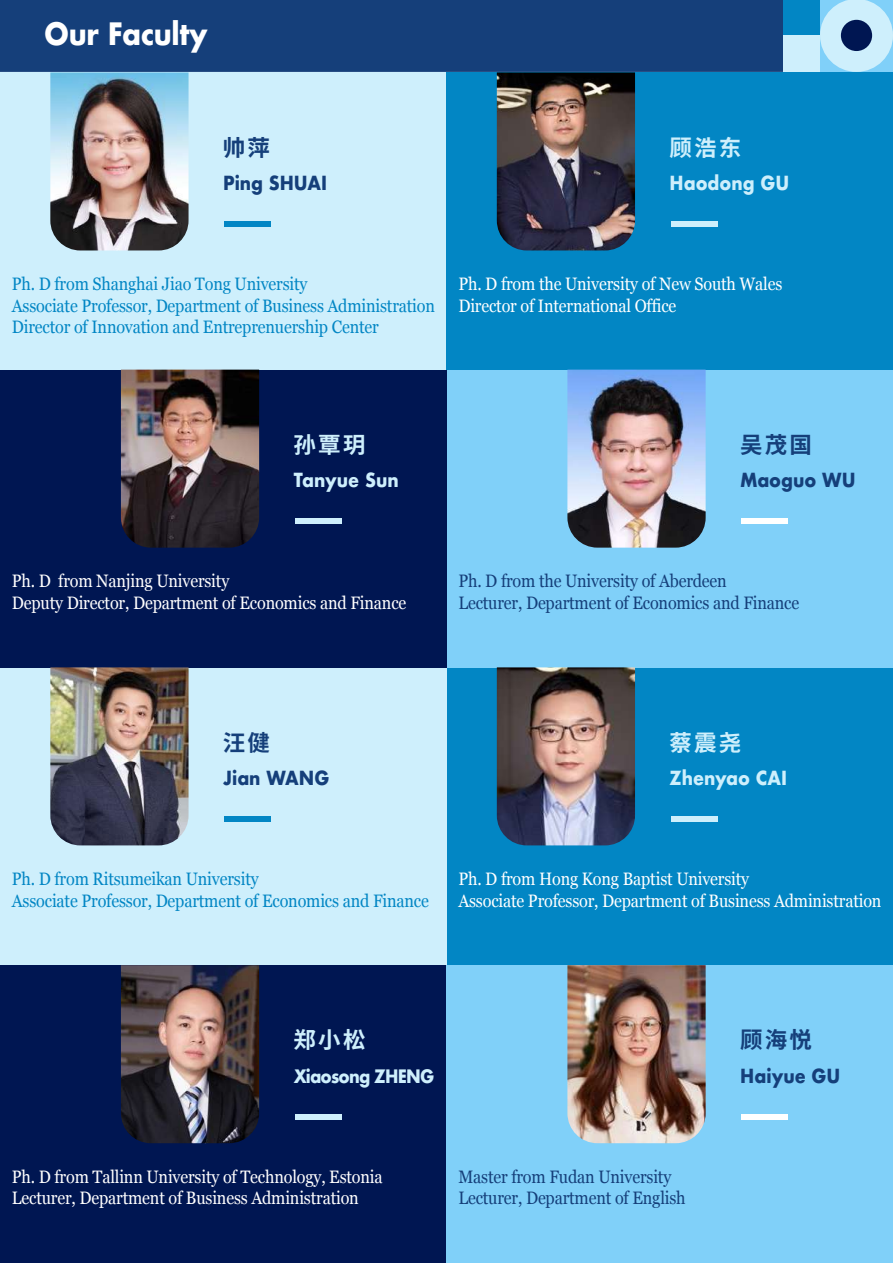
<style>
.page{position:relative;width:893px;height:1263px;background:#fff}
.page>*{position:absolute;margin:0;border:0;box-sizing:border-box;transform-origin:0 0}
.t1{font:700 30px "Futura";letter-spacing:-.01em;color:#fff;scale:.9 1}
.t2{font:700 22.5px "Source Han Sans CN";letter-spacing:.1em;color:#ceeffc}
.t3{font:700 22.5px "Source Han Sans CN";letter-spacing:.1em;color:#153f7a}
.t4{font:700 18.9px "Futura";color:#153f7a;scale:.9 1}
.t5{font:700 18.9px "Futura";color:#ceeffc;scale:.9 1}
.t6{font:18px/21.6px "Georgia";letter-spacing:-.01em;color:#fff;scale:.9 1}
.t7{font:18px/21.6px "Georgia";letter-spacing:-.01em;color:#0286c4;scale:.9 1}
.t8{font:18px/21.6px "Georgia";letter-spacing:-.01em;color:#153f7a;scale:.9 1}
.t9{font:700 18px "Futura";letter-spacing:-.05em;color:#ceeffc;scale:.9 1}
</style>
<div class="page">
<div style="left:446px;top:667px;width:447px;height:298px;background:#0286c4"></div>
<div style="left:0;top:667px;width:446px;height:298px;background:#ceeffc"></div>
<div style="left:0;top:965px;width:446px;height:298px;background:#001652"></div>
<div style="left:446px;top:965px;width:447px;height:298px;background:#80d0f9"></div>
<div style="left:0;top:72px;width:446px;height:298px;background:#ceeffc"></div>
<div style="left:446px;top:72px;width:447px;height:298px;background:#0286c4"></div>
<div style="left:446px;top:370px;width:447px;height:297px;background:#80d0f9"></div>
<div style="left:0;top:370px;width:446px;height:297px;background:#001652"></div>
<div style="left:0;top:0;width:783px;height:72px;background:#153f7a"></div>
<svg style="left:820px;top:0;width:73px;height:72px"></svg>
<div style="left:841px;top:20px;width:31px;height:31px;background:#001652;border-radius:50%"></div>
<div style="left:783px;top:0;width:37px;height:35px;background:#0286c4"></div>
<div style="left:783px;top:35px;width:37px;height:37px;background:#ceeffc"></div>
<div style="left:742px;top:518px;width:46px;height:6px;background:#fff"></div>
<img style="left:567px;top:370px;width:139px;height:178px">
<div style="left:295px;top:518px;width:47px;height:6px;background:#ceeffc"></div>
<img style="left:121px;top:370px;width:138px;height:178px">
<div style="left:742px;top:1114px;width:46px;height:6px;background:#fff"></div>
<img style="left:567px;top:965px;width:139px;height:178px">
<div style="left:295px;top:1114px;width:47px;height:6px;background:#ceeffc"></div>
<img style="left:121px;top:965px;width:138px;height:178px">
<div style="left:225px;top:221px;width:46px;height:6px;background:#0286c4"></div>
<img style="left:50px;top:72px;width:139px;height:178px">
<div style="left:671px;top:221px;width:46px;height:6px;background:#ceeffc"></div>
<img style="left:497px;top:72px;width:138px;height:178px">
<div style="left:225px;top:816px;width:46px;height:6px;background:#0286c4"></div>
<img style="left:50px;top:667px;width:139px;height:178px">
<div style="left:671px;top:816px;width:46px;height:6px;background:#ceeffc"></div>
<img style="left:497px;top:667px;width:138px;height:178px">
<h1 class="t1" style="left:44px;top:13px;width:184px">Our Faculty</h1>
<p class="t3" style="left:223px;top:135px;width:49px">帅萍</p>
<p class="t4" style="left:223px;top:169px;width:117px">Ping SHUAI</p>
<p class="t2" style="left:669px;top:135px;width:73px">顾浩东</p>
<p class="t5" style="left:670px;top:169px;width:134px">Haodong GU</p>
<p class="t7" style="left:12px;top:272px;width:472px">Ph. D from Shanghai Jiao Tong University<br>Associate Professor, Department of Business Administration<br>Director of Innovation and Entreprenuership Center</p>
<p class="t6" style="left:458px;top:272px;width:361px">Ph. D from the University of New South Wales<br>Director of International Office</p>
<p class="t2" style="left:293px;top:432px;width:73px">孙覃玥</p>
<p class="t5" style="left:294px;top:466px;width:118px">Tanyue Sun</p>
<p class="t6" style="left:12px;top:569px;width:440px">Ph. D from Nanjing University<br>Deputy Director, Department of Economics and Finance</p>
<p class="t3" style="left:740px;top:432px;width:73px">吴茂国</p>
<p class="t4" style="left:740px;top:466px;width:130px">Maoguo WU</p>
<p class="t8" style="left:458px;top:569px;width:380px">Ph. D from the University of Aberdeen<br>Lecturer, Department of Economics and Finance</p>
<p class="t3" style="left:223px;top:730px;width:49px">汪健</p>
<p class="t4" style="left:223px;top:764px;width:120px">Jian WANG</p>
<p class="t2" style="left:669px;top:730px;width:73px">蔡震尧</p>
<p class="t5" style="left:670px;top:764px;width:132px">Zhenyao CAI</p>
<p class="t7" style="left:12px;top:867px;width:465px">Ph. D from Ritsumeikan University<br>Associate Professor, Department of Economics and Finance</p>
<p class="t6" style="left:458px;top:867px;width:472px">Ph. D from Hong Kong Baptist University<br>Associate Professor, Department of Business Administration</p>
<p class="t2" style="left:293px;top:1027px;width:73px">郑小松</p>
<p class="t9" style="left:294px;top:1063px;width:158px">Xiaosong ZHENG</p>
<p class="t6" style="left:12px;top:1165px;width:413px">Ph. D from Tallinn University of Technology, Estonia<br>Lecturer, Department of Business Administration</p>
<p class="t8" style="left:458px;top:1165px;width:254px">Master from Fudan University<br>Lecturer, Department of English</p>
<p class="t3" style="left:740px;top:1027px;width:73px">顾海悦</p>
<p class="t4" style="left:740px;top:1062px;width:113px">Haiyue GU</p>
</div>
